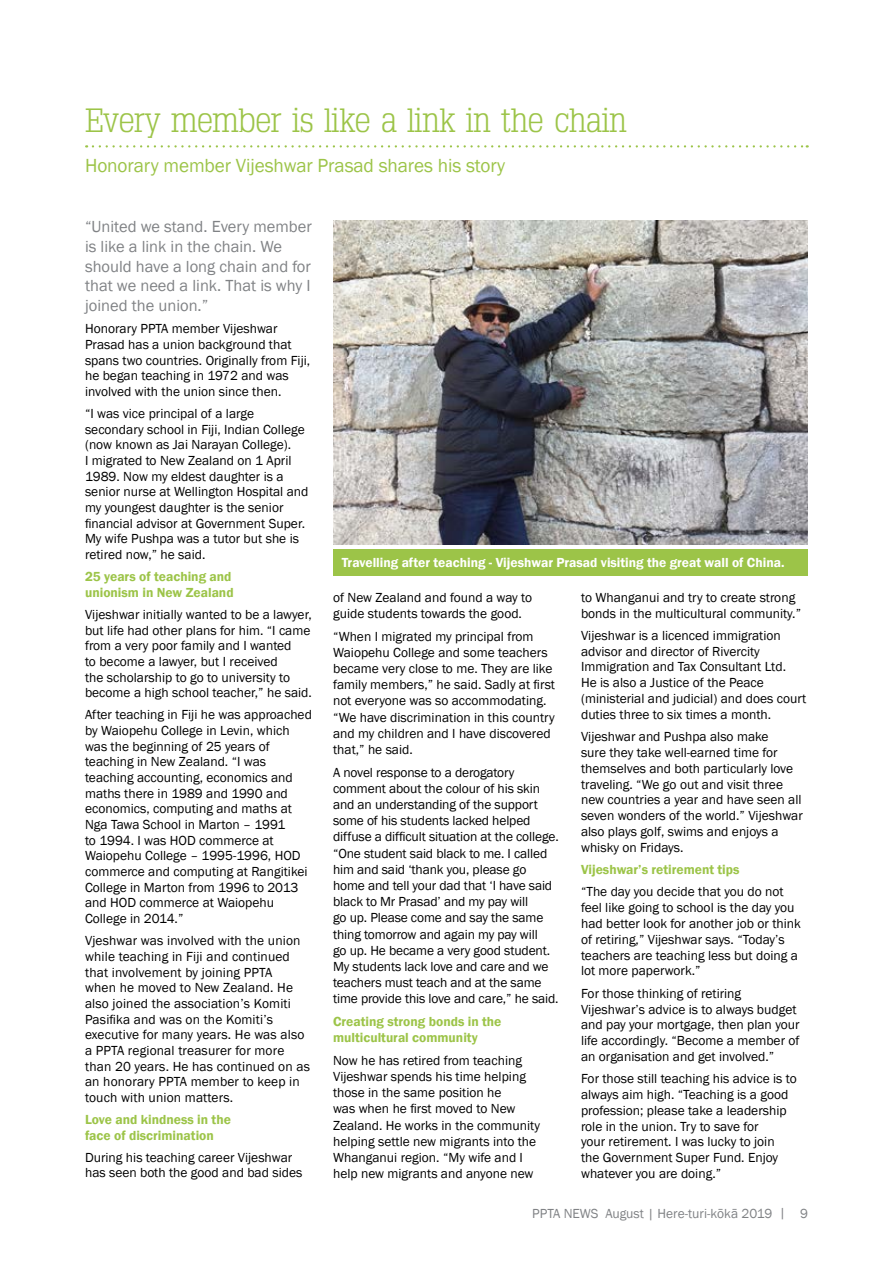
<style>
.page{position:relative;width:893px;height:1263px;background:#fff}
.page>*{position:absolute;margin:0;border:0;box-sizing:border-box;transform-origin:0 0}
.t1{font:300 33px "Typo Slabserif";letter-spacing:-.01em;color:#9cc448}
.t2{font:19.5px "Franklin Gothic";letter-spacing:-.005em;color:#9cc448}
.t3{font:16.5px/19.8px "Franklin Gothic";color:#808285}
.t4{font:13.5px/15.6px "Franklin Gothic";color:#000}
.t5{font:600 13.5px/15.6px "Franklin Gothic";color:#9cc448}
.t6{font:600 13.5px "Franklin Gothic";color:#fff}
.t7{font:13.5px "Franklin Gothic";color:#808285}
</style>
<div class="page">
<svg style="left:93px;top:145px;width:715px;height:3px"></svg>
<div style="left:333px;top:549px;width:475px;height:26px;background:#9cc448"></div>
<img style="left:333px;top:220px;width:475px;height:325px">
<h1 class="t1" style="left:85px;top:101px;width:543px">Every member is like a link in the chain</h1>
<h2 class="t2" style="left:85px;top:154px;width:422px">Honorary member Vijeshwar Prasad shares his story</h2>
<p class="t3" style="left:85px;top:217px;width:228px">“United we stand. Every member is like a link in the chain. We should have a long chain and for that we need a link. That is why I joined the union.”</p>
<p class="t4" style="left:85px;top:321px;width:227px">Honorary PPTA member Vijeshwar Prasad has a union background that spans two countries. Originally from Fiji, he began teaching in 1972 and was involved with the union since then.</p>
<p class="t4" style="left:85px;top:406px;width:225px">“I was vice principal of a large secondary school in Fiji, Indian College (now known as Jai Narayan College).<br>I migrated to New Zealand on 1 April 1989. Now my eldest daughter is a senior nurse at Wellington Hospital and my youngest daughter is the senior financial advisor at Government Super.<br>My wife Pushpa was a tutor but she is retired now,” he said.</p>
<p class="t5" style="left:85px;top:569px;width:150px">25 years of teaching and unionism in New Zealand</p>
<p class="t4" style="left:85px;top:607px;width:228px">Vijeshwar initially wanted to be a lawyer, but life had other plans for him. “I came from a very poor family and I wanted<br>to become a lawyer, but I received<br>the scholarship to go to university to become a high school teacher,” he said.</p>
<p class="t4" style="left:85px;top:707px;width:228px">After teaching in Fiji he was approached by Waiopehu College in Levin, which was the beginning of 25 years of teaching in New Zealand. “I was teaching accounting, economics and maths there in 1989 and 1990 and economics, computing and maths at<br>Nga Tawa School in Marton – 1991<br>to 1994. I was HOD commerce at<br>Waiopehu College – 1995-1996, HOD commerce and computing at Rangitikei<br>College in Marton from 1996 to 2013 and HOD commerce at Waiopehu<br>College in 2014.”</p>
<p class="t4" style="left:85px;top:933px;width:226px">Vjeshwar was involved with the union while teaching in Fiji and continued that involvement by joining PPTA<br>when he moved to New Zealand. He also joined the association’s Komiti Pasifika and was on the Komiti’s executive for many years. He was also a PPTA regional treasurer for more than 20 years. He has continued on as an honorary PPTA member to keep in touch with union matters.</p>
<p class="t5" style="left:85px;top:1112px;width:147px">Love and kindness in the face of discrimination</p>
<p class="t4" style="left:85px;top:1150px;width:219px">During his teaching career Vijeshwar has seen both the good and bad sides</p>
<p class="t6" style="left:342px;top:554px;width:444px">Travelling after teaching - Vijeshwar Prasad visiting the great wall of China.</p>
<p class="t4" style="left:333px;top:589px;width:201px;line-height:16.2px">of New Zealand and found a way to guide students towards the good.</p>
<p class="t4" style="left:333px;top:628px;width:223px;line-height:16.2px">“When I migrated my principal from Waiopehu College and some teachers became very close to me. They are like family members,” he said. Sadly at first not everyone was so accommodating. “We have discrimination in this country and my children and I have discovered that,” he said.</p>
<p class="t4" style="left:333px;top:764px;width:227px;line-height:16.2px">A novel response to a derogatory comment about the colour of his skin and an understanding of the support some of his students lacked helped diffuse a difficult situation at the college. “One student said black to me. I called him and said ‘thank you, please go home and tell your dad that ‘I have said black to Mr Prasad’ and my pay will<br>go up. Please come and say the same thing tomorrow and again my pay will<br>go up. He became a very good student.<br>My students lack love and care and we teachers must teach and at the same time provide this love and care,” he said.</p>
<p class="t5" style="left:333px;top:1013px;width:170px;line-height:16.2px">Creating strong bonds in the multicultural community</p>
<p class="t4" style="left:333px;top:1052px;width:208px;line-height:16.2px">Now he has retired from teaching<br>Vijeshwar spends his time helping those in the same position he<br>was when he first moved to New<br>Zealand. He works in the community helping settle new migrants into the<br>Whanganui region. “My wife and I help new migrants and anyone new</p>
<p class="t4" style="left:581px;top:590px;width:222px">to Whanganui and try to create strong bonds in the multicultural community.”</p>
<p class="t4" style="left:581px;top:628px;width:227px">Vijeshwar is a licenced immigration advisor and director of Rivercity Immigration and Tax Consultant Ltd.<br>He is also a Justice of the Peace (ministerial and judicial) and does court duties three to six times a month.</p>
<p class="t4" style="left:581px;top:729px;width:223px">Vijeshwar and Pushpa also make<br>sure they take well-earned time for themselves and both particularly love traveling. “We go out and visit three new countries a year and have seen all seven wonders of the world.” Vijeshwar also plays golf, swims and enjoys a whisky on Fridays.</p>
<p class="t5" style="left:581px;top:862px;width:160px">Vijeshwar’s retirement tips</p>
<p class="t4" style="left:581px;top:884px;width:221px">“The day you decide that you do not feel like going to school is the day you had better look for another job or think of retiring,” Vijeshwar says. “Today’s teachers are teaching less but doing a lot more paperwork.”</p>
<p class="t4" style="left:581px;top:985px;width:220px">For those thinking of retiring Vijeshwar’s advice is to always budget and pay your mortgage, then plan your life accordingly. “Become a member of an organisation and get involved.”</p>
<p class="t4" style="left:581px;top:1071px;width:217px">For those still teaching his advice is to always aim high. “Teaching is a good profession; please take a leadership role in the union. Try to save for<br>your retirement. I was lucky to join<br>the Government Super Fund. Enjoy whatever you are doing.”</p>
<p class="t7" style="left:532px;top:1205px;width:277px">PPTA NEWS August | Here-turi-kōkā 2019 | 9</p>
</div>
